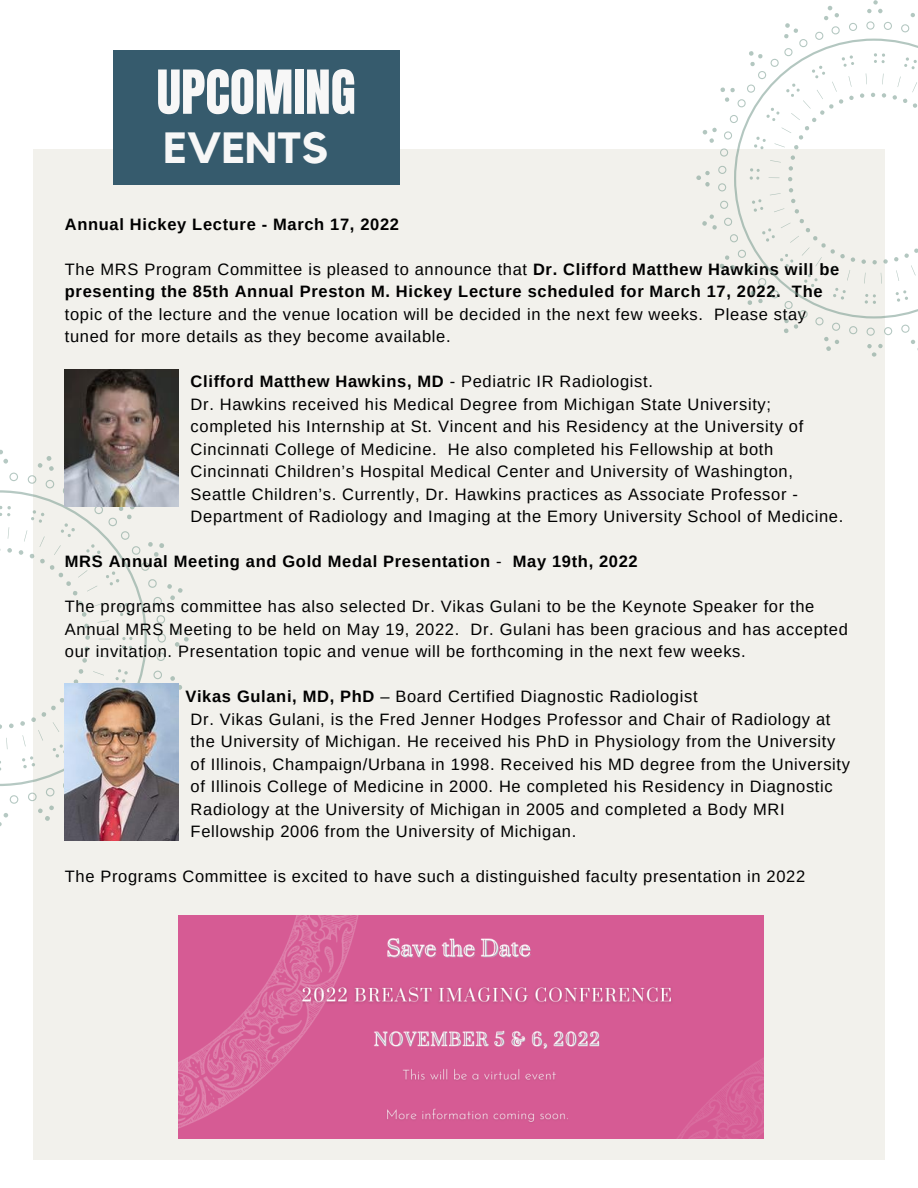
<style>
.page{position:relative;width:918px;height:1188px;background:#fff}
.page>*{position:absolute;margin:0;border:0;box-sizing:border-box;transform-origin:0 0}
.t1{font:51.6px "Anton";color:#f7f7f7}
.t2{font:700 43.5px "Kollektif";color:#f7f7f7}
.t3{font:16.5px/22.5px "Arimo";letter-spacing:.04em;color:#000}
.t4{font:700 16.5px "Arimo";letter-spacing:.04em;color:#000}
.s1{font-weight:700}
.s2{font-weight:400}
</style>
<div class="page">
<div style="left:33px;top:150px;width:852px;height:1010px;background:#f2f1ec"></div>
<svg style="left:0;top:450px;width:189px;height:376px"></svg>
<div style="left:113px;top:50px;width:286px;height:135px;background:#365b6d"></div>
<img style="left:65px;top:370px;width:113px;height:137px">
<svg style="left:696px;top:0;width:222px;height:357px;fill:#f2f1ec"></svg>
<img style="left:65px;top:683px;width:113px;height:158px">
<img style="left:179px;top:916px;width:585px;height:222px">
<p class="t1" style="left:157px;top:55px;width:201px">UPCOMING</p>
<p class="t2" style="left:163px;top:128px;width:166px">EVENTS</p>
<p class="t4" style="left:65px;top:215px;width:336px">Annual Hickey Lecture - March 17, 2022</p>
<p class="t3" style="left:65px;top:258px;width:776px">The MRS Program Committee is pleased to announce that <span class="s1">Dr. Clifford Matthew Hawkins will be presenting the 85th Annual Preston M. Hickey Lecture scheduled for March 17, 2022. The </span>topic of the lecture and the venue location will be decided in the next few weeks. Please stay tuned for more details as they become available.</p>
<p class="t4" style="left:191px;top:372px;width:464px">Clifford Matthew Hawkins, MD <span class="s2">- Pediatric IR Radiologist.</span></p>
<p class="t3" style="left:191px;top:393px;width:582px">Dr. Hawkins received his Medical Degree from Michigan State University;</p>
<p class="t3" style="left:191px;top:415px;width:614px">completed his Internship at St. Vincent and his Residency at the University of</p>
<p class="t3" style="left:191px;top:438px;width:584px">Cincinnati College of Medicine. He also completed his Fellowship at both</p>
<p class="t3" style="left:191px;top:460px;width:604px">Cincinnati Children’s Hospital Medical Center and University of Washington,</p>
<p class="t3" style="left:191px;top:483px;width:609px">Seattle Children’s. Currently, Dr. Hawkins practices as Associate Professor -</p>
<p class="t3" style="left:191px;top:505px;width:654px">Department of Radiology and Imaging at the Emory University School of Medicine.</p>
<p class="t4" style="left:65px;top:552px;width:574px">MRS Annual Meeting and Gold Medal Presentation <span class="s2">-</span> May 19th, 2022</p>
<p class="t3" style="left:65px;top:595px;width:784px">The programs committee has also selected Dr. Vikas Gulani to be the Keynote Speaker for the<br>Annual MRS Meeting to be held on May 19, 2022. Dr. Gulani has been gracious and has accepted our invitation. Presentation topic and venue will be forthcoming in the next few weeks.</p>
<p class="t3" style="left:185px;top:685px;width:514px"><span class="s1">Vikas Gulani, MD, PhD</span> – Board Certified Diagnostic Radiologist</p>
<p class="t3" style="left:191px;top:708px;width:641px">Dr. Vikas Gulani, is the Fred Jenner Hodges Professor and Chair of Radiology at</p>
<p class="t3" style="left:191px;top:730px;width:646px">the University of Michigan. He received his PhD in Physiology from the University</p>
<p class="t3" style="left:191px;top:753px;width:661px">of Illinois, Champaign/Urbana in 1998. Received his MD degree from the University</p>
<p class="t3" style="left:191px;top:775px;width:644px">of Illinois College of Medicine in 2000. He completed his Residency in Diagnostic</p>
<p class="t3" style="left:191px;top:798px;width:596px">Radiology at the University of Michigan in 2005 and completed a Body MRI</p>
<p class="t3" style="left:191px;top:820px;width:387px">Fellowship 2006 from the University of Michigan.</p>
<p class="t3" style="left:65px;top:865px;width:742px">The Programs Committee is excited to have such a distinguished faculty presentation in 2022</p>
</div>
